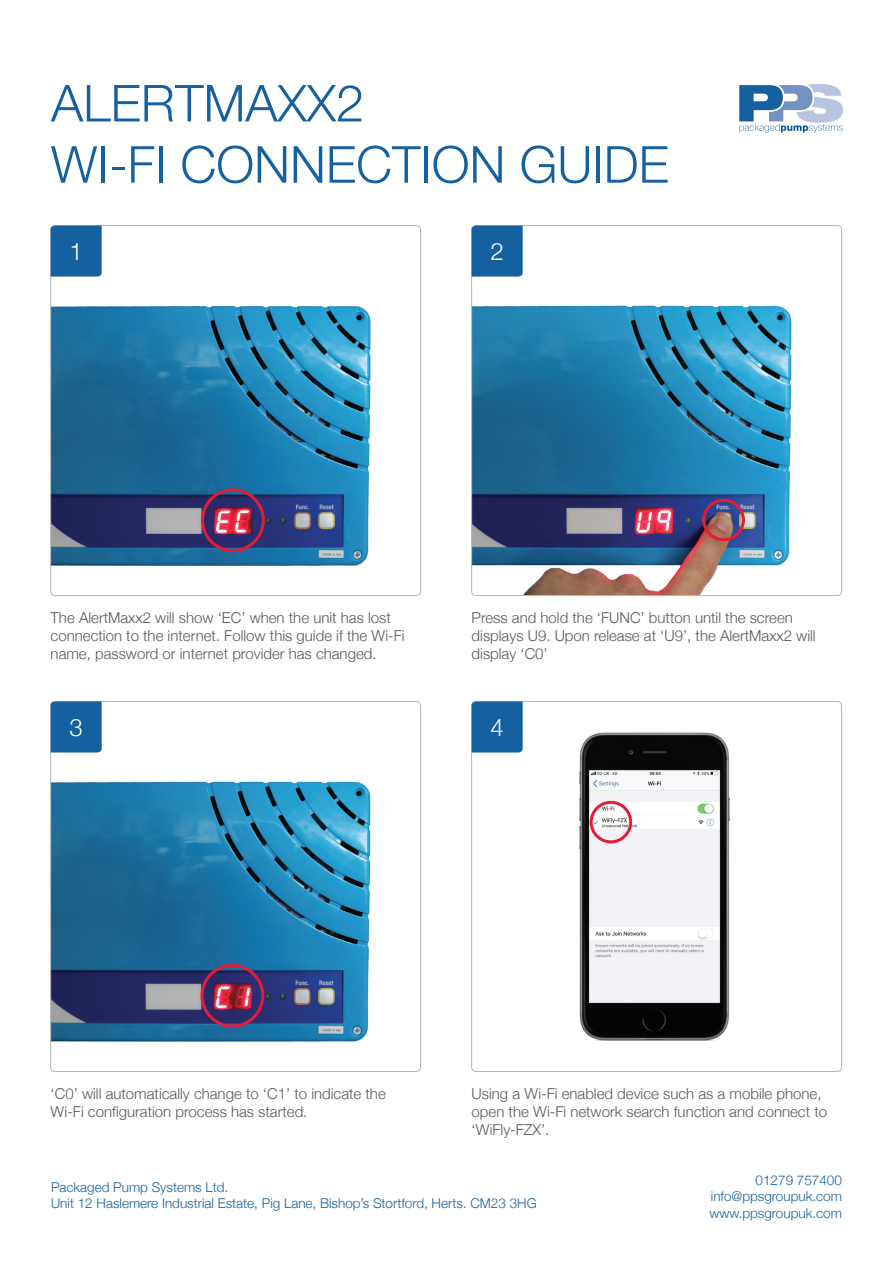
<style>
.page{position:relative;width:893px;height:1263px;background:#fff}
.page>*{position:absolute;margin:0;border:0;box-sizing:border-box;transform-origin:0 0}
.t1{font:300 51px/61.2px "Helvetica Neue";color:#15609f}
.t2{font:300 24px "Helvetica Neue";color:#fff}
.t3{font:300 15px/18px "Helvetica Neue";color:#53595b}
.t4{font:300 13.5px/16.2px "Helvetica Neue";color:#15609f;text-align:justify}
</style>
<div class="page">
<img style="left:52px;top:305px;width:319px;height:261px">
<div style="left:50px;top:225px;width:371px;height:371px;border:1px solid #b2b7bb;border-radius:4px"></div>
<img style="left:52px;top:752px;width:319px;height:290px">
<div style="left:50px;top:701px;width:371px;height:371px;border:1px solid #b2b7bb;border-radius:4px"></div>
<svg style="left:51px;top:226px;width:51px;height:51px"></svg>
<div style="left:57px;top:232px;width:38px;height:38px;background:#15609f"></div>
<svg style="left:51px;top:701px;width:51px;height:51px"></svg>
<div style="left:57px;top:708px;width:38px;height:38px;background:#15609f"></div>
<img style="left:473px;top:305px;width:319px;height:289px">
<div style="left:471px;top:225px;width:371px;height:371px;border:1px solid #b2b7bb;border-radius:4px"></div>
<img style="left:579px;top:732px;width:150px;height:308px">
<div style="left:471px;top:701px;width:371px;height:371px;border:1px solid #b2b7bb;border-radius:4px"></div>
<svg style="left:472px;top:226px;width:51px;height:51px"></svg>
<div style="left:478px;top:232px;width:38px;height:38px;background:#15609f"></div>
<svg style="left:472px;top:701px;width:51px;height:51px"></svg>
<div style="left:478px;top:708px;width:38px;height:38px;background:#15609f"></div>
<svg style="left:739px;top:84px;width:104px;height:49px"></svg>
<div style="left:201px;top:488px;width:64px;height:64px;border:3px solid #e61c37;border-radius:50%"></div>
<div style="left:702px;top:499px;width:43px;height:42px;border:3px solid #e61c37;border-radius:50%"></div>
<div style="left:200px;top:964px;width:64px;height:63px;border:3px solid #e61c37;border-radius:50%"></div>
<div style="left:590px;top:801px;width:42px;height:42px;border:3px solid #e61c37;border-radius:50%"></div>
<h1 class="t1" style="left:51px;top:69px;width:619px">ALERTMAXX2<br>WI-FI CONNECTION GUIDE</h1>
<h2 class="t2" style="left:69px;top:232px;width:15px">1</h2>
<h2 class="t2" style="left:490px;top:232px;width:15px">2</h2>
<p class="t3" style="left:51px;top:607px;width:356px">The AlertMaxx2 will show ‘EC’ when the unit has lost connection to the internet. Follow this guide if the Wi-Fi name, password or internet provider has changed.</p>
<h2 class="t2" style="left:69px;top:708px;width:15px">3</h2>
<p class="t3" style="left:472px;top:607px;width:346px">Press and hold the ‘FUNC’ button until the screen displays U9. Upon release at ‘U9’, the AlertMaxx2 will display ‘C0’</p>
<h2 class="t2" style="left:490px;top:708px;width:15px">4</h2>
<p class="t3" style="left:51px;top:1083px;width:337px">‘C0’ will automatically change to ‘C1’ to indicate the<br>Wi-Fi configuration process has started.</p>
<p class="t3" style="left:472px;top:1083px;width:357px">Using a Wi-Fi enabled device such as a mobile phone, open the Wi-Fi network search function and connect to ‘WiFly-FZX’.</p>
<p class="t4" style="left:51px;top:1178px;width:487px">Packaged Pump Systems Ltd.<br>Unit 12 Haslemere Industrial Estate, Pig Lane, Bishop’s Stortford, Herts. CM23 3HG</p>
<p class="t4" style="left:709px;top:1171px;width:134px;text-indent:46px">01279 757400 info@ppsgroupuk.com www.ppsgroupuk.com</p>
</div>
